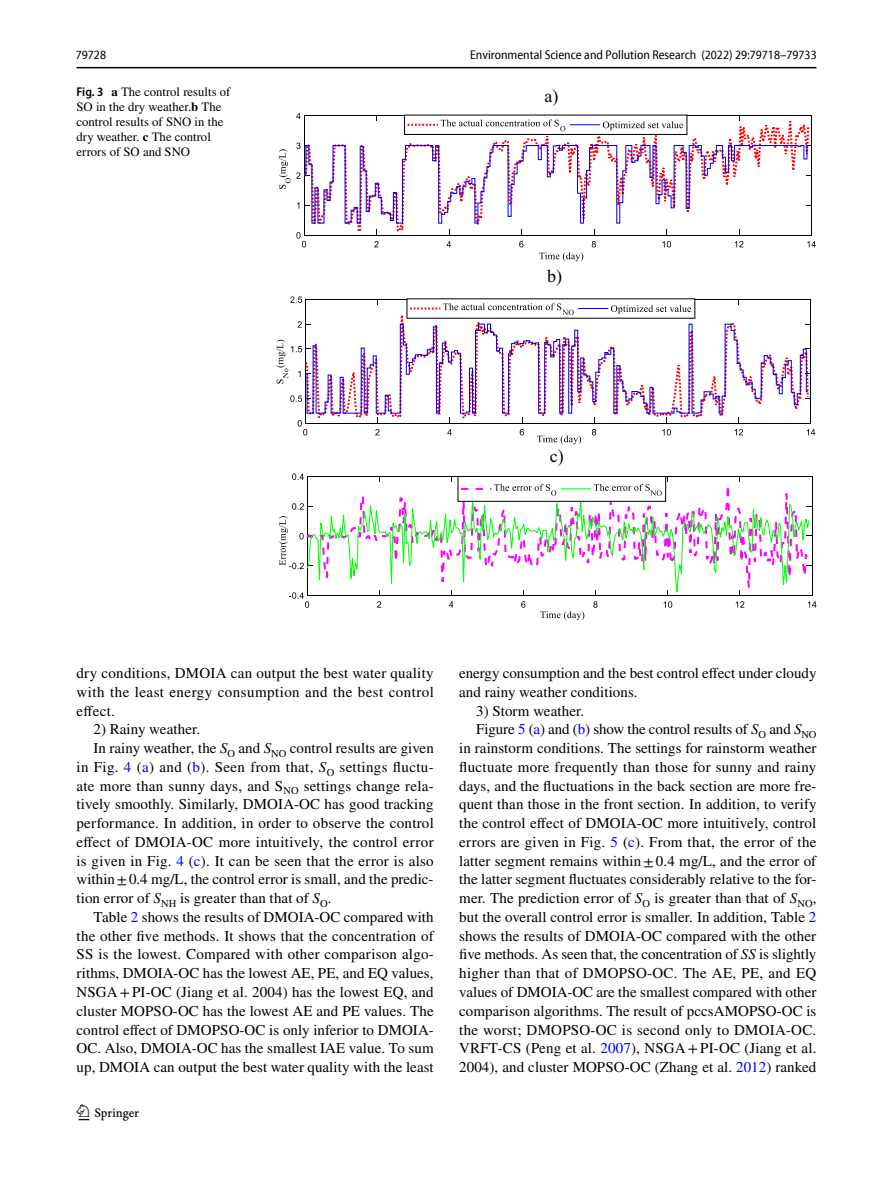
<style>
.page{position:relative;width:893px;height:1187px;background:#fff}
.page>*{position:absolute;margin:0;border:0;box-sizing:border-box;transform-origin:0 0}
.t1{font:22.5px "Springnew Regular 2";color:#000}
.t2{font:18px "Times New Roman PSMT2";color:#000}
.t3{font:15px/18.8px "STIX";letter-spacing:.005em;color:#000;text-align:justify}
.t4{font:12.75px/15px "STIX";color:#000}
.t5{font:semi-condensed 12.75px "Myriad Pro Unic";color:#000}
.s1{font-family:"Myriad Pro";font-weight:600;font-stretch:semi-condensed}
.s2{font-weight:700}
.s3{font-style:italic}
.s4{color:#00f}
</style>
<div class="page">
<hr style="left:77px;top:67px;width:739px;height:1px;background:#000">
<hr style="left:304px;top:235px;width:508px;height:1px;background:#000">
<hr style="left:304px;top:115px;width:508px;height:1px;background:#000">
<svg style="left:374px;top:241px;width:4px;height:6px"></svg>
<svg style="left:447px;top:241px;width:4px;height:6px"></svg>
<svg style="left:519px;top:241px;width:4px;height:6px"></svg>
<svg style="left:592px;top:241px;width:4px;height:6px"></svg>
<svg style="left:662px;top:241px;width:9px;height:6px"></svg>
<svg style="left:735px;top:241px;width:8px;height:6px"></svg>
<svg style="left:539px;top:252px;width:44px;height:9px"></svg>
<hr style="left:811px;top:115px;width:1px;height:120px;background:#000">
<svg style="left:807px;top:241px;width:9px;height:6px"></svg>
<svg style="left:296px;top:232px;width:11px;height:15px"></svg>
<svg style="left:296px;top:113px;width:9px;height:8px"></svg>
<svg style="left:304px;top:121px;width:505px;height:111px"></svg>
<svg style="left:279px;top:142px;width:530px;height:82px"></svg>
<div style="left:405px;top:115px;width:282px;height:19px;background:#fff"></div>
<svg style="left:408px;top:119px;width:157px;height:12px"></svg>
<svg style="left:603px;top:121px;width:80px;height:9px"></svg>
<hr style="left:570px;top:124px;width:30px;height:1px;background:#00f">
<div style="left:404px;top:115px;width:283px;height:20px;border:1px solid #000"></div>
<hr style="left:306px;top:423px;width:505px;height:1px;background:#000">
<hr style="left:306px;top:299px;width:505px;height:1px;background:#000">
<svg style="left:375px;top:429px;width:4px;height:6px"></svg>
<svg style="left:447px;top:429px;width:5px;height:6px"></svg>
<svg style="left:520px;top:429px;width:4px;height:6px"></svg>
<svg style="left:592px;top:429px;width:4px;height:6px"></svg>
<svg style="left:662px;top:429px;width:9px;height:6px"></svg>
<svg style="left:734px;top:429px;width:9px;height:6px"></svg>
<svg style="left:537px;top:435px;width:44px;height:9px"></svg>
<hr style="left:305px;top:299px;width:1px;height:124px;background:#000">
<hr style="left:811px;top:299px;width:1px;height:124px;background:#000">
<svg style="left:806px;top:418px;width:9px;height:17px"></svg>
<svg style="left:298px;top:420px;width:10px;height:15px"></svg>
<svg style="left:290px;top:395px;width:13px;height:7px"></svg>
<svg style="left:297px;top:321px;width:5px;height:6px"></svg>
<svg style="left:290px;top:296px;width:13px;height:7px"></svg>
<svg style="left:276px;top:340px;width:27px;height:43px"></svg>
<svg style="left:309px;top:315px;width:430px;height:103px"></svg>
<svg style="left:305px;top:323px;width:504px;height:91px"></svg>
<div style="left:407px;top:299px;width:288px;height:19px;background:#fff"></div>
<svg style="left:410px;top:303px;width:164px;height:12px"></svg>
<svg style="left:611px;top:305px;width:80px;height:9px"></svg>
<hr style="left:578px;top:308px;width:30px;height:1px;background:#00f">
<hr style="left:307px;top:476px;width:505px;height:1px;background:#000">
<hr style="left:812px;top:476px;width:1px;height:119px;background:#000">
<svg style="left:810px;top:595px;width:6px;height:12px"></svg>
<svg style="left:289px;top:592px;width:17px;height:15px"></svg>
<svg style="left:292px;top:503px;width:12px;height:6px"></svg>
<svg style="left:292px;top:473px;width:16px;height:7px"></svg>
<svg style="left:279px;top:516px;width:25px;height:53px"></svg>
<svg style="left:306px;top:479px;width:504px;height:141px"></svg>
<div style="left:458px;top:476px;width:208px;height:25px;background:#fff"></div>
<svg style="left:476px;top:488px;width:7px;height:2px"></svg>
<svg style="left:490px;top:484px;width:66px;height:11px"></svg>
<svg style="left:461px;top:488px;width:7px;height:2px"></svg>
<svg style="left:594px;top:484px;width:68px;height:11px"></svg>
<hr style="left:561px;top:488px;width:30px;height:1px;background:#0f0">
<div style="left:458px;top:476px;width:208px;height:25px;border:1px solid #000"></div>
<p class="t5" style="left:76px;top:50px;width:32px">79728</p>
<p class="t5" style="left:470px;top:50px;width:348px">Environmental Science and Pollution Research (2022) 29:79718–79733</p>
<p class="t4" style="left:77px;top:85px;width:155px"><span class="s1">Fig. 3</span> <span class="s2">a</span> The control results of<br>SO in the dry weather.<span class="s2">b</span> The control results of SNO in the dry weather. <span class="s2">c</span> The control errors of SO and SNO</p>
<p class="t2" style="left:544px;top:84px;width:15px">a)</p>
<p class="t2" style="left:547px;top:264px;width:17px">b)</p>
<p class="t2" style="left:550px;top:444px;width:15px">c)</p>
<p class="t3" style="left:77px;top:664px;width:359px">dry conditions, DMOIA can output the best water quality with the least energy consumption and the best control effect.</p>
<p class="t3" style="left:94px;top:721px;width:108px">2) Rainy weather.</p>
<p class="t3" style="left:94px;top:739px;width:342px">In rainy weather, the <span class="s3">S</span><sub>O</sub> and <span class="s3">S</span><sub>NO</sub> control results are given</p>
<p class="t3" style="left:77px;top:758px;width:359px">in Fig. <span class="s4">4</span> (<span class="s4">a</span>) and (<span class="s4">b</span>). Seen from that, <span class="s3">S</span><sub>O</sub> settings fluctu-</p>
<p class="t3" style="left:77px;top:777px;width:359px">ate more than sunny days, and S<sub>NO</sub> settings change rela-</p>
<p class="t3" style="left:77px;top:796px;width:359px">tively smoothly. Similarly, DMOIA-OC has good tracking</p>
<p class="t3" style="left:77px;top:814px;width:359px">performance. In addition, in order to observe the control</p>
<p class="t3" style="left:77px;top:833px;width:359px">effect of DMOIA-OC more intuitively, the control error</p>
<p class="t3" style="left:77px;top:852px;width:359px">is given in Fig. <span class="s4">4</span> (<span class="s4">c</span>). It can be seen that the error is also</p>
<p class="t3" style="left:77px;top:871px;width:359px">within±0.4 mg/L, the control error is small, and the predic-</p>
<p class="t3" style="left:77px;top:889px;width:256px">tion error of <span class="s3">S</span><sub>NH</sub> is greater than that of <span class="s3">S</span><sub>O</sub>.</p>
<p class="t3" style="left:94px;top:908px;width:342px">Table <span class="s4">2</span> shows the results of DMOIA-OC compared with</p>
<p class="t3" style="left:77px;top:927px;width:359px">the other five methods. It shows that the concentration of</p>
<p class="t3" style="left:77px;top:946px;width:359px">SS is the lowest. Compared with other comparison algo-</p>
<p class="t3" style="left:77px;top:964px;width:359px">rithms, DMOIA-OC has the lowest AE, PE, and EQ values,</p>
<p class="t3" style="left:77px;top:983px;width:359px">NSGA+PI-OC (Jiang et al. 2004) has the lowest EQ, and</p>
<p class="t3" style="left:77px;top:1002px;width:359px">cluster MOPSO-OC has the lowest AE and PE values. The</p>
<p class="t3" style="left:77px;top:1021px;width:359px">control effect of DMOPSO-OC is only inferior to DMOIA-</p>
<p class="t3" style="left:77px;top:1039px;width:359px">OC. Also, DMOIA-OC has the smallest IAE value. To sum</p>
<p class="t3" style="left:77px;top:1058px;width:359px">up, DMOIA can output the best water quality with the least</p>
<h1 class="t1" style="left:79px;top:1104px;width:62px">1 3</h1>
<p class="t3" style="left:459px;top:664px;width:359px">energy consumption and the best control effect under cloudy and rainy weather conditions.</p>
<p class="t3" style="left:476px;top:702px;width:109px">3) Storm weather.</p>
<p class="t3" style="left:476px;top:721px;width:342px">Figure <span class="s4">5</span> (<span class="s4">a</span>) and (<span class="s4">b</span>) show the control results of <span class="s3">S</span><sub>O</sub> and <span class="s3">S</span><sub>NO</sub></p>
<p class="t3" style="left:459px;top:739px;width:359px">in rainstorm conditions. The settings for rainstorm weather</p>
<p class="t3" style="left:459px;top:758px;width:358px">fluctuate more frequently than those for sunny and rainy</p>
<p class="t3" style="left:459px;top:777px;width:359px">days, and the fluctuations in the back section are more fre-</p>
<p class="t3" style="left:459px;top:796px;width:359px">quent than those in the front section. In addition, to verify</p>
<p class="t3" style="left:459px;top:814px;width:359px">the control effect of DMOIA-OC more intuitively, control</p>
<p class="t3" style="left:459px;top:833px;width:359px">errors are given in Fig. <span class="s4">5</span> (<span class="s4">c</span>). From that, the error of the</p>
<p class="t3" style="left:459px;top:852px;width:359px">latter segment remains within±0.4 mg/L, and the error of</p>
<p class="t3" style="left:459px;top:871px;width:359px">the latter segment fluctuates considerably relative to the for-</p>
<p class="t3" style="left:459px;top:889px;width:359px">mer. The prediction error of <span class="s3">S</span><sub>O</sub> is greater than that of <span class="s3">S</span><sub>NO</sub>,</p>
<p class="t3" style="left:459px;top:908px;width:359px">but the overall control error is smaller. In addition, Table <span class="s4">2</span></p>
<p class="t3" style="left:459px;top:927px;width:358px">shows the results of DMOIA-OC compared with the other</p>
<p class="t3" style="left:459px;top:946px;width:358px">five methods. As seen that, the concentration of <span class="s3">SS</span> is slightly</p>
<p class="t3" style="left:459px;top:964px;width:359px">higher than that of DMOPSO-OC. The AE, PE, and EQ</p>
<p class="t3" style="left:459px;top:983px;width:359px">values of DMOIA-OC are the smallest compared with other</p>
<p class="t3" style="left:459px;top:1002px;width:359px">comparison algorithms. The result of pccsAMOPSO-OC is</p>
<p class="t3" style="left:459px;top:1021px;width:359px">the worst; DMOPSO-OC is second only to DMOIA-OC.</p>
<p class="t3" style="left:459px;top:1039px;width:359px">VRFT-CS (Peng et al. <span class="s4">2007</span>), NSGA +PI-OC (Jiang et al.</p>
<p class="t3" style="left:459px;top:1058px;width:359px">2004), and cluster MOPSO-OC (Zhang et al. <span class="s4">2012</span>) ranked</p>
</div>
